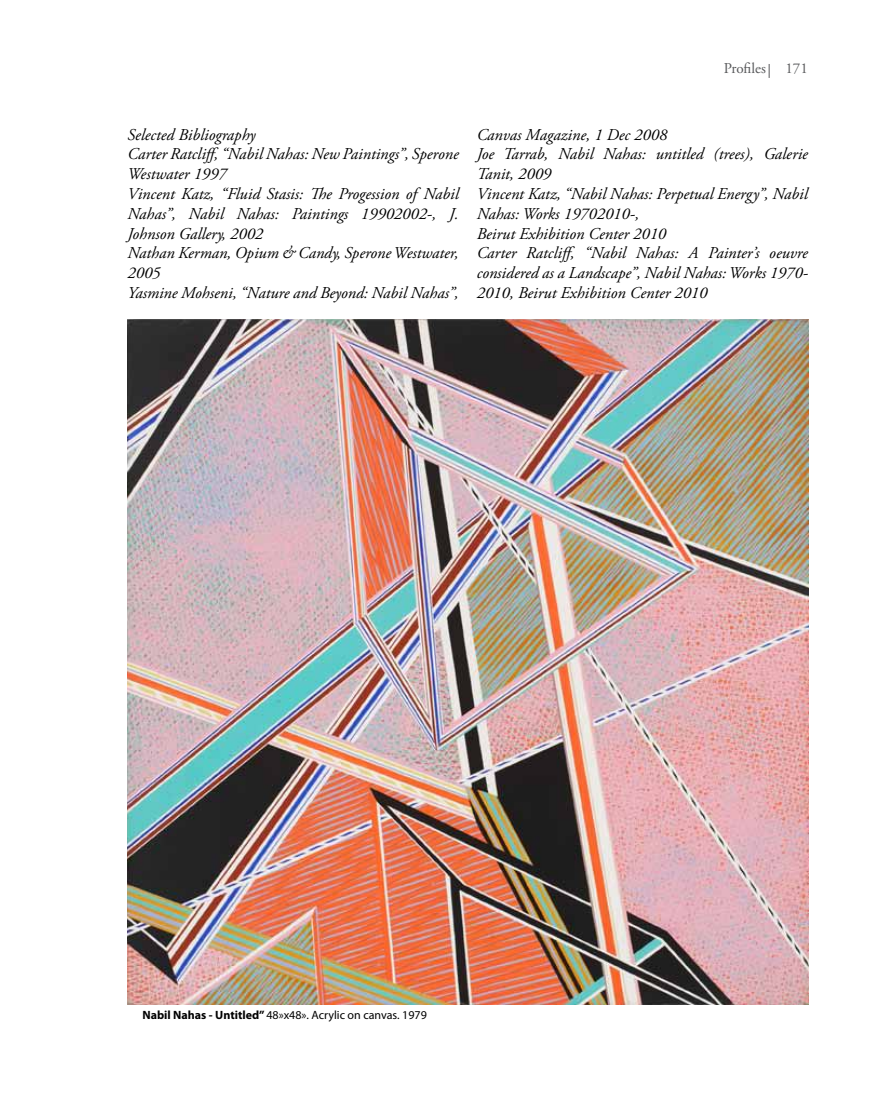
<style>
.page{position:relative;width:893px;height:1106px;background:#fff}
.page>*{position:absolute;margin:0;border:0;box-sizing:border-box;transform-origin:0 0}
.t1{font:italic 16.5px/19.8px "Adobe Garamond Pro";color:#000}
.t2{font:15px "Adobe Garamond Pro";color:#58595b}
.t3{font:12px "Myriad Pro";color:#000}
.s1{font-weight:700}
</style>
<div class="page">
<svg style="left:769px;top:64px;width:1px;height:14px"></svg>
<img style="left:127px;top:320px;width:681px;height:684px">
<p class="t2" style="left:724px;top:60px;width:44px">Profiles</p>
<p class="t2" style="left:785px;top:60px;width:24px">171</p>
<p class="t1" style="left:128px;top:125px;width:333px">Selected Bibliography<br>Carter Ratcliff, “Nabil Nahas: New Paintings”, Sperone Westwater 1997<br>Vincent Katz, “Fluid Stasis: The Progession of Nabil Nahas”, Nabil Nahas: Paintings 19902002-, J.<br>Johnson Gallery, 2002<br>Nathan Kerman, Opium &amp; Candy, Sperone Westwater, 2005<br>Yasmine Mohseni, “Nature and Beyond: Nabil Nahas”,</p>
<p class="t1" style="left:477px;top:125px;width:333px">Canvas Magazine, 1 Dec 2008<br>Joe Tarrab, Nabil Nahas: untitled (trees), Galerie Tanit, 2009<br>Vincent Katz, “Nabil Nahas: Perpetual Energy”, Nabil Nahas: Works 19702010-,<br>Beirut Exhibition Center 2010<br>Carter Ratcliff, “Nabil Nahas: A Painter’s oeuvre considered as a Landscape”, Nabil Nahas: Works 1970- 2010, Beirut Exhibition Center 2010</p>
<p class="t3" style="left:142px;top:1007px;width:286px"><span class="s1">Nabil Nahas - Untitled”</span> 48»x48». Acrylic on canvas. 1979</p>
</div>
